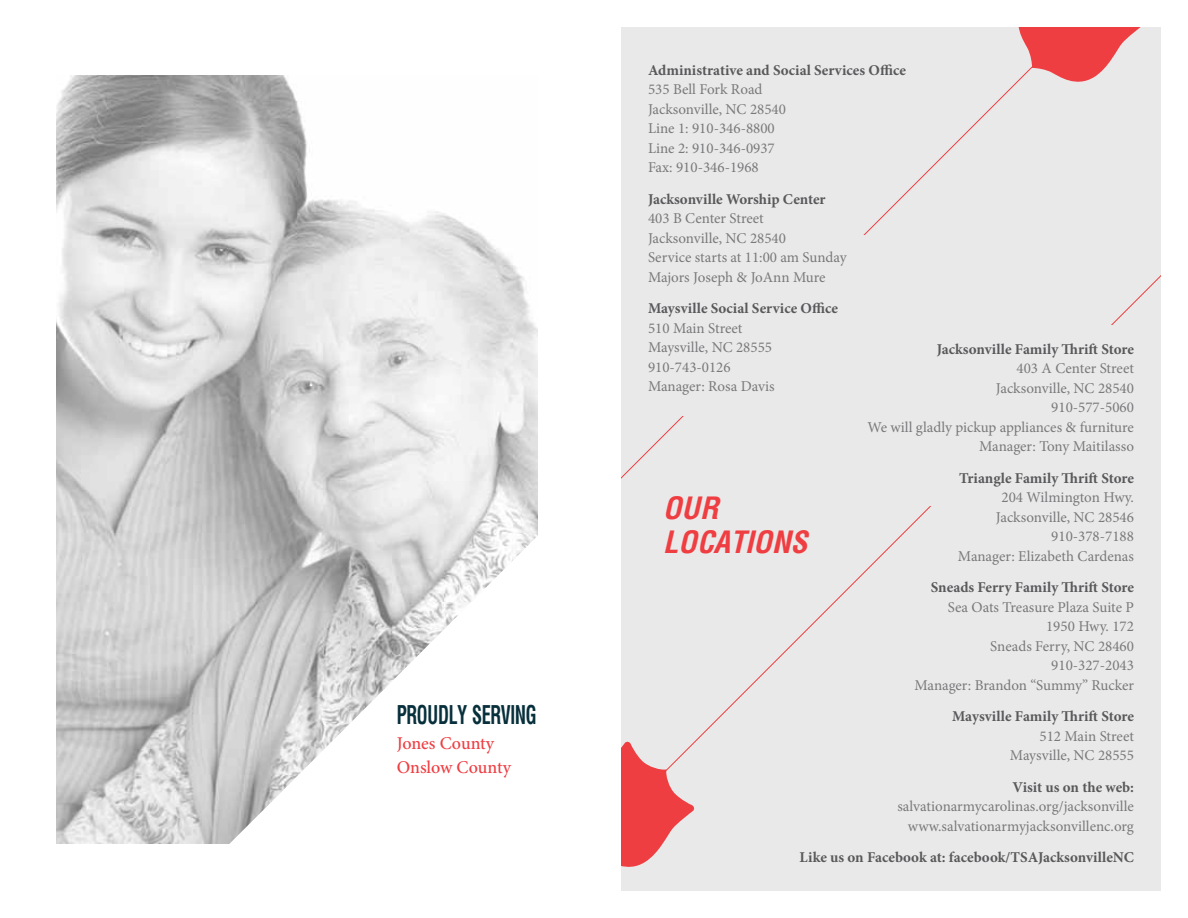
<style>
.page{position:relative;width:1188px;height:918px;background:#fff}
.page>*{position:absolute;margin:0;border:0;box-sizing:border-box;transform-origin:0 0}
.t1{font:italic 700 30px/34.5px "Arena Condensed";color:#ef3e42}
.t2{font:700 25.2px "Arena Condensed";letter-spacing:-.025em;color:#07303c;scale:.71 1}
.t3{font:500 18px/24px "Minion Pro";letter-spacing:-.005em;color:#ef3e42}
.t4{font:15px/19.5px "Minion Pro";color:#78797b;text-align:right}
.t5{font:700 15px "Minion Pro";letter-spacing:-.01em;color:#58595b}
</style>
<div class="page">
<img style="left:57px;top:76px;width:480px;height:767px">
<svg style="left:168px;top:486px;width:370px;height:358px"></svg>
<div style="left:621px;top:27px;width:540px;height:864px;background:#eae9e9"></div>
<svg style="left:1012px;top:27px;width:129px;height:61px"></svg>
<svg style="left:621px;top:828px;width:52px;height:39px"></svg>
<svg style="left:621px;top:125px;width:540px;height:703px"></svg>
<div style="left:840px;top:325px;width:276px;height:180px;background:#eae9e9"></div>
<div style="left:643px;top:235px;width:239px;height:180px;background:#eae9e9"></div>
<h2 class="t2" style="left:397px;top:699px;width:199px">PROUDLY SERVING</h2>
<p class="t3" style="left:397px;top:731px;width:116px">Jones County<br>Onslow County</p>
<p class="t5" style="left:648px;top:59px;width:260px">Administrative and Social Services Office</p>
<p class="t4" style="left:648px;top:80px;width:140px;text-align:left">535 Bell Fork Road<br>Jacksonville, NC 28540<br>Line 1: 910-346-8800<br>Line 2: 910-346-0937<br>Fax: 910-346-1968</p>
<p class="t5" style="left:648px;top:188px;width:179px">Jacksonville Worship Center</p>
<p class="t4" style="left:648px;top:209px;width:201px;text-align:left">403 B Center Street<br>Jacksonville, NC 28540<br>Service starts at 11:00 am Sunday<br>Majors Joseph &amp; JoAnn Mure</p>
<p class="t5" style="left:648px;top:298px;width:192px">Maysville Social Service Office</p>
<p class="t4" style="left:648px;top:318px;width:128px;text-align:left">510 Main Street<br>Maysville, NC 28555<br>910-743-0126<br>Manager: Rosa Davis</p>
<p class="t5" style="left:937px;top:339px;width:199px">Jacksonville Family Thrift Store</p>
<p class="t4" style="left:868px;top:359px;width:268px">403 A Center Street<br>Jacksonville, NC 28540<br>910-577-5060<br>We will gladly pickup appliances &amp; furniture<br>Manager: Tony Maitilasso</p>
<p class="t5" style="left:959px;top:468px;width:176px">Triangle Family Thrift Store</p>
<p class="t4" style="left:958px;top:488px;width:178px">204 Wilmington Hwy.<br>Jacksonville, NC 28546<br>910-378-7188<br>Manager: Elizabeth Cardenas</p>
<p class="t5" style="left:931px;top:577px;width:205px">Sneads Ferry Family Thrift Store</p>
<p class="t4" style="left:914px;top:597px;width:221px">Sea Oats Treasure Plaza Suite P<br>1950 Hwy. 172<br>Sneads Ferry, NC 28460<br>910-327-2043<br>Manager: Brandon “Summy” Rucker</p>
<p class="t5" style="left:952px;top:706px;width:183px">Maysville Family Thrift Store</p>
<p class="t4" style="left:1010px;top:726px;width:126px">512 Main Street<br>Maysville, NC 28555</p>
<p class="t5" style="left:1013px;top:777px;width:123px">Visit us on the web:</p>
<p class="t4" style="left:897px;top:797px;width:238px">salvationarmycarolinas.org/jacksonville www.salvationarmyjacksonvillenc.org</p>
<p class="t5" style="left:800px;top:847px;width:336px">Like us on Facebook at: facebook/TSAJacksonvilleNC</p>
<h1 class="t1" style="left:663px;top:491px;width:145px">OUR<br>LOCATIONS</h1>
</div>
